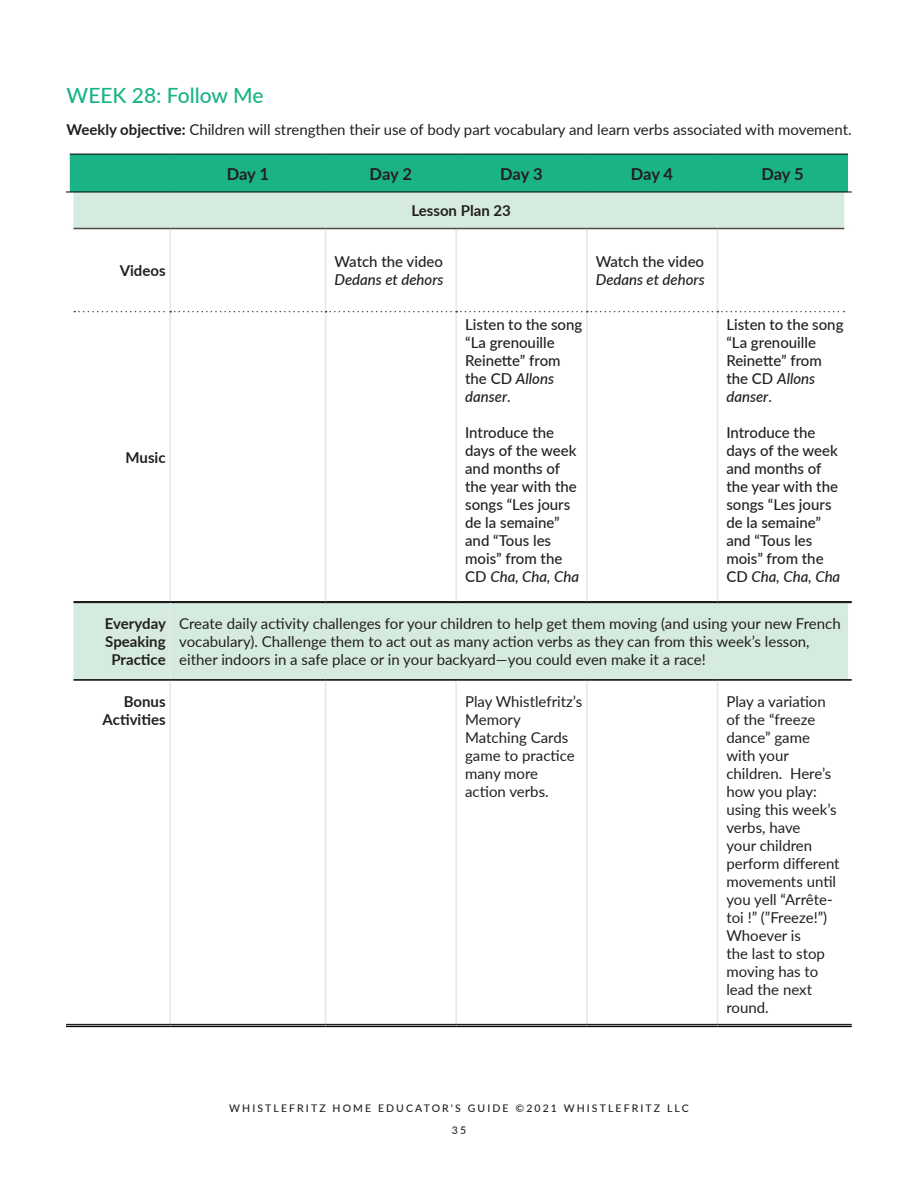
<style>
.page{position:relative;width:918px;height:1188px;background:#fff}
.page>*{position:absolute;margin:0;border:0;box-sizing:border-box;transform-origin:0 0}
.t1{font:500 21px "Lato";color:#1ab386}
.t2{font:700 16.5px "Lato";letter-spacing:-.015em;color:#231f20}
.t3{font:15px/18px "Lato";color:#231f20}
.t4{font:500 15px/18px "Lato";color:#231f20}
.t5{font:700 15px/18px "Lato";color:#231f20;text-align:center}
.t6{font:italic 500 15px "Lato";color:#231f20}
.t7{font:500 10.5px/21.1px "Lato";letter-spacing:.2em;color:#231f20;text-align:center}
.s1{font-weight:700}
.s2{font-style:italic}
</style>
<div class="page">
<div style="left:70px;top:155px;width:778px;height:37px;background:#1ab386"></div>
<svg style="left:74px;top:193px;width:774px;height:486px"></svg>
<div style="left:844px;top:192px;width:8px;height:37px;background:#fff"></div>
<div style="left:844px;top:229px;width:8px;height:83px;background:#fff"></div>
<div style="left:844px;top:312px;width:8px;height:290px;background:#fff"></div>
<hr style="left:169px;top:229px;width:2px;height:82px;background:#e6e7e9">
<hr style="left:325px;top:229px;width:1px;height:82px;background:#e6e7e9">
<hr style="left:455px;top:229px;width:2px;height:82px;background:#e6e7e9">
<hr style="left:586px;top:229px;width:2px;height:82px;background:#e6e7e9">
<hr style="left:717px;top:229px;width:1px;height:82px;background:#e6e7e9">
<hr style="left:169px;top:312px;width:2px;height:290px;background:#e6e7e9">
<hr style="left:325px;top:312px;width:1px;height:290px;background:#e6e7e9">
<hr style="left:455px;top:312px;width:2px;height:290px;background:#e6e7e9">
<hr style="left:586px;top:312px;width:2px;height:290px;background:#e6e7e9">
<hr style="left:717px;top:312px;width:1px;height:290px;background:#e6e7e9">
<hr style="left:169px;top:681px;width:2px;height:343px;background:#e6e7e9">
<hr style="left:325px;top:681px;width:1px;height:343px;background:#e6e7e9">
<hr style="left:455px;top:681px;width:2px;height:343px;background:#e6e7e9">
<hr style="left:586px;top:681px;width:2px;height:343px;background:#e6e7e9">
<hr style="left:717px;top:681px;width:1px;height:343px;background:#e6e7e9">
<svg style="left:74px;top:311px;width:771px;height:1px"></svg>
<hr style="left:74px;top:601px;width:96px;height:1px;background:#000">
<hr style="left:74px;top:602px;width:96px;height:1px;background:#000">
<hr style="left:170px;top:601px;width:156px;height:1px;background:#000">
<hr style="left:170px;top:602px;width:156px;height:1px;background:#000">
<hr style="left:326px;top:601px;width:130px;height:1px;background:#000">
<hr style="left:326px;top:602px;width:130px;height:1px;background:#000">
<hr style="left:456px;top:601px;width:131px;height:1px;background:#000">
<hr style="left:456px;top:602px;width:131px;height:1px;background:#000">
<hr style="left:587px;top:601px;width:130px;height:1px;background:#000">
<hr style="left:587px;top:602px;width:130px;height:1px;background:#000">
<hr style="left:717px;top:601px;width:135px;height:1px;background:#000">
<hr style="left:717px;top:602px;width:135px;height:1px;background:#000">
<hr style="left:169px;top:603px;width:2px;height:76px;background:#e6e7e9">
<hr style="left:70px;top:154px;width:100px;height:1px;background:#000">
<hr style="left:170px;top:154px;width:156px;height:1px;background:#000">
<hr style="left:326px;top:154px;width:130px;height:1px;background:#000">
<hr style="left:456px;top:154px;width:131px;height:1px;background:#000">
<hr style="left:587px;top:154px;width:130px;height:1px;background:#000">
<hr style="left:717px;top:154px;width:131px;height:1px;background:#000">
<hr style="left:66px;top:192px;width:104px;height:1px;background:#000">
<hr style="left:170px;top:192px;width:156px;height:1px;background:#000">
<hr style="left:326px;top:192px;width:130px;height:1px;background:#000">
<hr style="left:456px;top:192px;width:131px;height:1px;background:#000">
<hr style="left:587px;top:192px;width:130px;height:1px;background:#000">
<hr style="left:717px;top:192px;width:135px;height:1px;background:#000">
<hr style="left:74px;top:679px;width:96px;height:2px;background:#000">
<hr style="left:170px;top:679px;width:156px;height:2px;background:#000">
<hr style="left:326px;top:679px;width:130px;height:2px;background:#000">
<hr style="left:456px;top:679px;width:131px;height:2px;background:#000">
<hr style="left:587px;top:679px;width:130px;height:2px;background:#000">
<hr style="left:717px;top:679px;width:135px;height:2px;background:#000">
<hr style="left:66px;top:1024px;width:104px;height:1px;background:#000">
<hr style="left:66px;top:1026px;width:104px;height:1px;background:#000">
<hr style="left:170px;top:1024px;width:156px;height:1px;background:#000">
<hr style="left:170px;top:1026px;width:156px;height:1px;background:#000">
<hr style="left:326px;top:1024px;width:130px;height:1px;background:#000">
<hr style="left:326px;top:1026px;width:130px;height:1px;background:#000">
<hr style="left:456px;top:1024px;width:131px;height:1px;background:#000">
<hr style="left:456px;top:1026px;width:131px;height:1px;background:#000">
<hr style="left:587px;top:1024px;width:130px;height:1px;background:#000">
<hr style="left:587px;top:1026px;width:130px;height:1px;background:#000">
<hr style="left:717px;top:1024px;width:135px;height:1px;background:#000">
<hr style="left:717px;top:1026px;width:135px;height:1px;background:#000">
<hr style="left:74px;top:228px;width:96px;height:1px;background:#524a47">
<hr style="left:170px;top:228px;width:156px;height:1px;background:#524a47">
<hr style="left:326px;top:228px;width:130px;height:1px;background:#524a47">
<hr style="left:456px;top:228px;width:131px;height:1px;background:#524a47">
<hr style="left:587px;top:228px;width:130px;height:1px;background:#524a47">
<hr style="left:717px;top:228px;width:127px;height:1px;background:#524a47">
<h1 class="t1" style="left:67px;top:81px;width:198px">WEEK 28: Follow Me</h1>
<p class="t3" style="left:67px;top:120px;width:785px"><span class="s1">Weekly objective:</span> Children will strengthen their use of body part vocabulary and learn verbs associated with movement.</p>
<p class="t2" style="left:227px;top:162px;width:44px">Day 1</p>
<p class="t2" style="left:370px;top:162px;width:44px">Day 2</p>
<p class="t2" style="left:500px;top:162px;width:44px">Day 3</p>
<p class="t2" style="left:631px;top:162px;width:44px">Day 4</p>
<p class="t2" style="left:762px;top:162px;width:44px">Day 5</p>
<p class="t5" style="left:411px;top:201px;width:101px">Lesson Plan 23</p>
<p class="t5" style="left:120px;top:261px;width:47px">Videos</p>
<p class="t5" style="left:126px;top:448px;width:42px">Music</p>
<p class="t4" style="left:335px;top:252px;width:110px">Watch the video</p>
<p class="t6" style="left:335px;top:269px;width:111px">Dedans et dehors</p>
<p class="t4" style="left:465px;top:315px;width:119px">Listen to the song “La grenouille<br>Reinette” from the CD <span class="s2">Allons danser</span>.</p>
<p class="t4" style="left:465px;top:423px;width:115px">Introduce the days of the week and months of the year with the songs “Les jours de la semaine” and “Tous les mois” from the<br>CD <span class="s2">Cha, Cha, Cha</span></p>
<p class="t4" style="left:596px;top:252px;width:110px">Watch the video</p>
<p class="t6" style="left:596px;top:269px;width:111px">Dedans et dehors</p>
<p class="t4" style="left:726px;top:315px;width:119px">Listen to the song “La grenouille<br>Reinette” from the CD <span class="s2">Allons danser</span>.</p>
<p class="t4" style="left:726px;top:423px;width:115px">Introduce the days of the week and months of the year with the songs “Les jours de la semaine” and “Tous les mois” from the<br>CD <span class="s2">Cha, Cha, Cha</span></p>
<p class="t5" style="left:105px;top:614px;width:63px">Everyday<br>Speaking<br>Practice</p>
<p class="t3" style="left:179px;top:614px;width:663px">Create daily activity challenges for your children to help get them moving (and using your new French vocabulary). Challenge them to act out as many action verbs as they can from this week’s lesson, either indoors in a safe place or in your backyard—you could even make it a race!</p>
<p class="t5" style="left:103px;top:692px;width:65px;text-align:right">Bonus<br>Activities</p>
<p class="t3" style="left:465px;top:692px;width:119px">Play Whistlefritz’s<br>Memory<br>Matching Cards game to practice many more action verbs.</p>
<p class="t3" style="left:726px;top:692px;width:115px">Play a variation of the “freeze dance” game with your children. Here’s how you play: using this week’s verbs, have<br>your children perform different movements until you yell “Arrête&shy;toi !” (”Freeze!”)<br>Whoever is<br>the last to stop moving has to lead the next round.</p>
<p class="t7" style="left:229px;top:1098px;width:461px">WHISTLEFRITZ HOME EDUCATOR'S GUIDE ©2021 WHISTLEFRITZ LLC<br>35</p>
</div>
